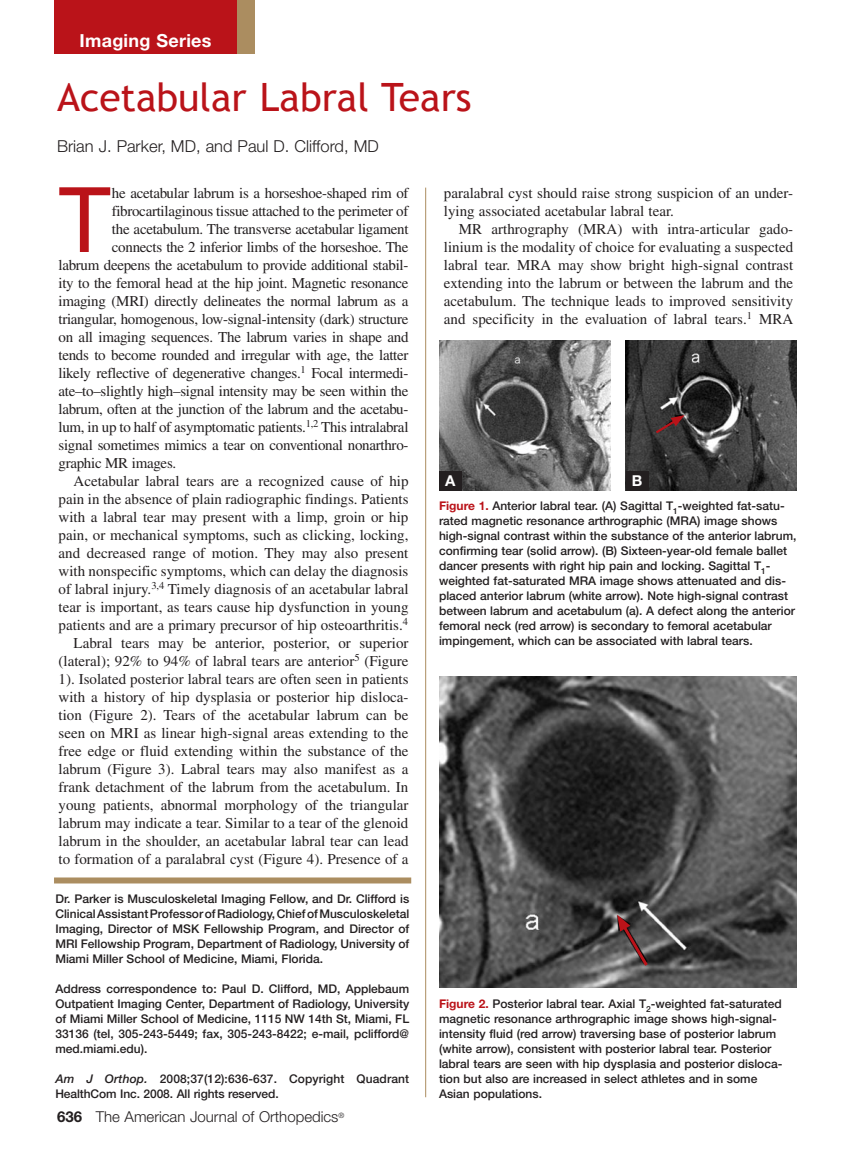
<style>
.page{position:relative;width:851px;height:1161px;background:#fff}
.page>*{position:absolute;margin:0;border:0;box-sizing:border-box;transform-origin:0 0}
.t1{font:90.45px "Trebuchet MS";color:#ba1319}
.t2{font:39px "Trebuchet MS";color:#ba1319}
.t3{font:700 18px "Helvetica Neue";letter-spacing:.015em;color:#fff}
.t4{font:300 16.5px "Helvetica Neue";color:#231f20}
.t5{font:15px/18px "Times";color:#231f20}
.t6{font:15px "Times";letter-spacing:-.02em;color:#231f20}
.t7{font:300 15px "Helvetica Neue";color:#231f20}
.t8{font:700 15px "Helvetica Neue";color:#fff}
.t9{font:500 12px/15px "Helvetica Neue";color:#231f20}
.s1{font-style:italic}
.s2{font-weight:700}
.s3{font-weight:700;color:#ba1319}
</style>
<div class="page">
<div style="left:54px;top:878px;width:357px;height:6px;background:#ab8d60"></div>
<div style="left:54px;top:0;width:183px;height:54px;background:#ba1319"></div>
<div style="left:237px;top:0;width:18px;height:54px;background:#ab8d60"></div>
<hr style="left:425px;top:188px;width:1px;height:909px;background:#ab8d60">
<img style="left:439px;top:340px;width:171px;height:150px">
<img style="left:439px;top:676px;width:357px;height:312px">
<img style="left:626px;top:340px;width:170px;height:150px">
<div style="left:439px;top:471px;width:22px;height:19px;background:#231f20"></div>
<div style="left:626px;top:471px;width:22px;height:19px;background:#231f20"></div>
<svg style="left:653px;top:415px;width:31px;height:20px"></svg>
<svg style="left:617px;top:915px;width:33px;height:54px"></svg>
<h3 class="t3" style="left:80px;top:29px;width:133px">Imaging Series</h3>
<h2 class="t2" style="left:57px;top:75px;width:416px">Acetabular Labral Tears</h2>
<h3 class="t4" style="left:57px;top:136px;width:323px">Brian J. Parker, MD, and Paul D. Clifford, MD</h3>
<h1 class="t1" style="left:58px;top:167px;width:54px">T</h1>
<p class="t6" style="left:112px;top:185px;width:298px">he acetabular labrum is a horseshoe-shaped rim of</p>
<p class="t6" style="left:112px;top:203px;width:298px">fibrocartilaginous tissue attached to the perimeter of</p>
<p class="t6" style="left:112px;top:221px;width:298px">the acetabulum. The transverse acetabular ligament</p>
<p class="t6" style="left:112px;top:239px;width:298px">connects the 2 inferior limbs of the horseshoe. The</p>
<p class="t6" style="left:58px;top:257px;width:351px">labrum deepens the acetabulum to provide additional stabil-</p>
<p class="t6" style="left:58px;top:275px;width:351px">ity to the femoral head at the hip joint. Magnetic resonance</p>
<p class="t6" style="left:58px;top:293px;width:351px">imaging (MRI) directly delineates the normal labrum as a</p>
<p class="t6" style="left:58px;top:311px;width:351px">triangular, homogenous, low-signal-intensity (dark) structure</p>
<p class="t6" style="left:58px;top:329px;width:351px">on all imaging sequences. The labrum varies in shape and</p>
<p class="t6" style="left:58px;top:347px;width:351px">tends to become rounded and irregular with age, the latter</p>
<p class="t6" style="left:58px;top:365px;width:351px">likely reflective of degenerative changes.<sup>1</sup> Focal intermedi-</p>
<p class="t6" style="left:58px;top:383px;width:351px">ate–to–slightly high–signal intensity may be seen within the</p>
<p class="t6" style="left:58px;top:401px;width:351px">labrum, often at the junction of the labrum and the acetabu-</p>
<p class="t6" style="left:58px;top:419px;width:351px">lum, in up to half of asymptomatic patients.<sup>1,2</sup> This intralabral</p>
<p class="t6" style="left:58px;top:437px;width:351px">signal sometimes mimics a tear on conventional nonarthro-</p>
<p class="t6" style="left:58px;top:455px;width:119px">graphic MR images.</p>
<p class="t5" style="left:73px;top:472px;width:336px">Acetabular labral tears are a recognized cause of hip</p>
<p class="t5" style="left:58px;top:490px;width:351px">pain in the absence of plain radiographic findings. Patients</p>
<p class="t5" style="left:58px;top:508px;width:351px">with a labral tear may present with a limp, groin or hip</p>
<p class="t5" style="left:58px;top:526px;width:351px">pain, or mechanical symptoms, such as clicking, locking,</p>
<p class="t5" style="left:58px;top:544px;width:351px">and decreased range of motion. They may also present</p>
<p class="t5" style="left:58px;top:562px;width:351px">with nonspecific symptoms, which can delay the diagnosis</p>
<p class="t5" style="left:58px;top:580px;width:351px">of labral injury.<sup>3,4</sup> Timely diagnosis of an acetabular labral</p>
<p class="t5" style="left:58px;top:598px;width:351px">tear is important, as tears cause hip dysfunction in young</p>
<p class="t5" style="left:58px;top:616px;width:351px">patients and are a primary precursor of hip osteoarthritis.<sup>4</sup></p>
<p class="t5" style="left:73px;top:634px;width:336px">Labral tears may be anterior, posterior, or superior</p>
<p class="t5" style="left:58px;top:652px;width:351px">(lateral); 92% to 94% of labral tears are anterior<sup>5</sup> (Figure</p>
<p class="t5" style="left:58px;top:670px;width:351px">1). Isolated posterior labral tears are often seen in patients</p>
<p class="t5" style="left:58px;top:688px;width:351px">with a history of hip dysplasia or posterior hip disloca-</p>
<p class="t5" style="left:58px;top:706px;width:351px">tion (Figure 2). Tears of the acetabular labrum can be</p>
<p class="t5" style="left:58px;top:724px;width:351px">seen on MRI as linear high-signal areas extending to the</p>
<p class="t5" style="left:58px;top:742px;width:351px">free edge or fluid extending within the substance of the</p>
<p class="t5" style="left:58px;top:760px;width:351px">labrum (Figure 3). Labral tears may also manifest as a</p>
<p class="t5" style="left:58px;top:778px;width:351px">frank detachment of the labrum from the acetabulum. In</p>
<p class="t5" style="left:58px;top:796px;width:351px">young patients, abnormal morphology of the triangular</p>
<p class="t5" style="left:58px;top:814px;width:351px">labrum may indicate a tear. Similar to a tear of the glenoid</p>
<p class="t5" style="left:58px;top:832px;width:351px">labrum in the shoulder, an acetabular labral tear can lead</p>
<p class="t5" style="left:58px;top:850px;width:351px">to formation of a paralabral cyst (Figure 4). Presence of a</p>
<p class="t9" style="left:55px;top:891px;width:355px;text-align:justify">Dr. Parker is Musculoskeletal Imaging Fellow, and Dr. Clifford is Clinical Assistant Professor of Radiology, Chief of Musculoskeletal Imaging, Director of MSK Fellowship Program, and Director of MRI Fellowship Program, Department of Radiology, University of Miami Miller School of Medicine, Miami, Florida.</p>
<p class="t9" style="left:55px;top:981px;width:355px;text-align:justify">Address correspondence to: Paul D. Clifford, MD, Applebaum Outpatient Imaging Center, Department of Radiology, University of Miami Miller School of Medicine, 1115 NW 14th St, Miami, FL 33136 (tel, 305-243-5449; fax, 305-243-8422; e-mail, pclifford@ med.miami.edu).</p>
<p class="t9" style="left:55px;top:1071px;width:355px"><span class="s1">Am J Orthop.</span> 2008;37(12):636-637. Copyright Quadrant<br>HealthCom Inc. 2008. All rights reserved.</p>
<p class="t7" style="left:57px;top:1107px;width:289px"><span class="s2">636</span> The American Journal of Orthopedics<sup>®</sup></p>
<p class="t5" style="left:444px;top:184px;width:351px">paralabral cyst should raise strong suspicion of an under&shy;lying associated acetabular labral tear.</p>
<p class="t5" style="left:444px;top:220px;width:351px;text-align:justify;text-indent:15px">MR arthrography (MRA) with intra-articular gado&shy;linium is the modality of choice for evaluating a suspected labral tear. MRA may show bright high-signal contrast extending into the labrum or between the labrum and the acetabulum. The technique leads to improved sensitivity and specificity in the evaluation of labral tears.<sup>1</sup> MRA</p>
<p class="t8" style="left:445px;top:471px;width:12px">A</p>
<p class="t8" style="left:631px;top:471px;width:12px">B</p>
<p class="t9" style="left:439px;top:498px;width:359px"><span class="s3">Figure 1.</span> Anterior labral tear. (A) Sagittal T<sub>1</sub>-weighted fat-satu&shy;rated magnetic resonance arthrographic (MRA) image shows high-signal contrast within the substance of the anterior labrum, confirming tear (solid arrow). (B) Sixteen-year-old female ballet dancer presents with right hip pain and locking. Sagittal T<sub>1</sub>- weighted fat-saturated MRA image shows attenuated and dis&shy;placed anterior labrum (white arrow). Note high-signal contrast between labrum and acetabulum (a). A defect along the anterior femoral neck (red arrow) is secondary to femoral acetabular impingement, which can be associated with labral tears.</p>
<p class="t9" style="left:439px;top:996px;width:345px"><span class="s3">Figure 2.</span> Posterior labral tear. Axial T<sub>2</sub>-weighted fat-saturated magnetic resonance arthrographic image shows high-signal&shy;intensity fluid (red arrow) traversing base of posterior labrum (white arrow), consistent with posterior labral tear. Posterior labral tears are seen with hip dysplasia and posterior disloca&shy;tion but also are increased in select athletes and in some Asian populations.</p>
</div>
